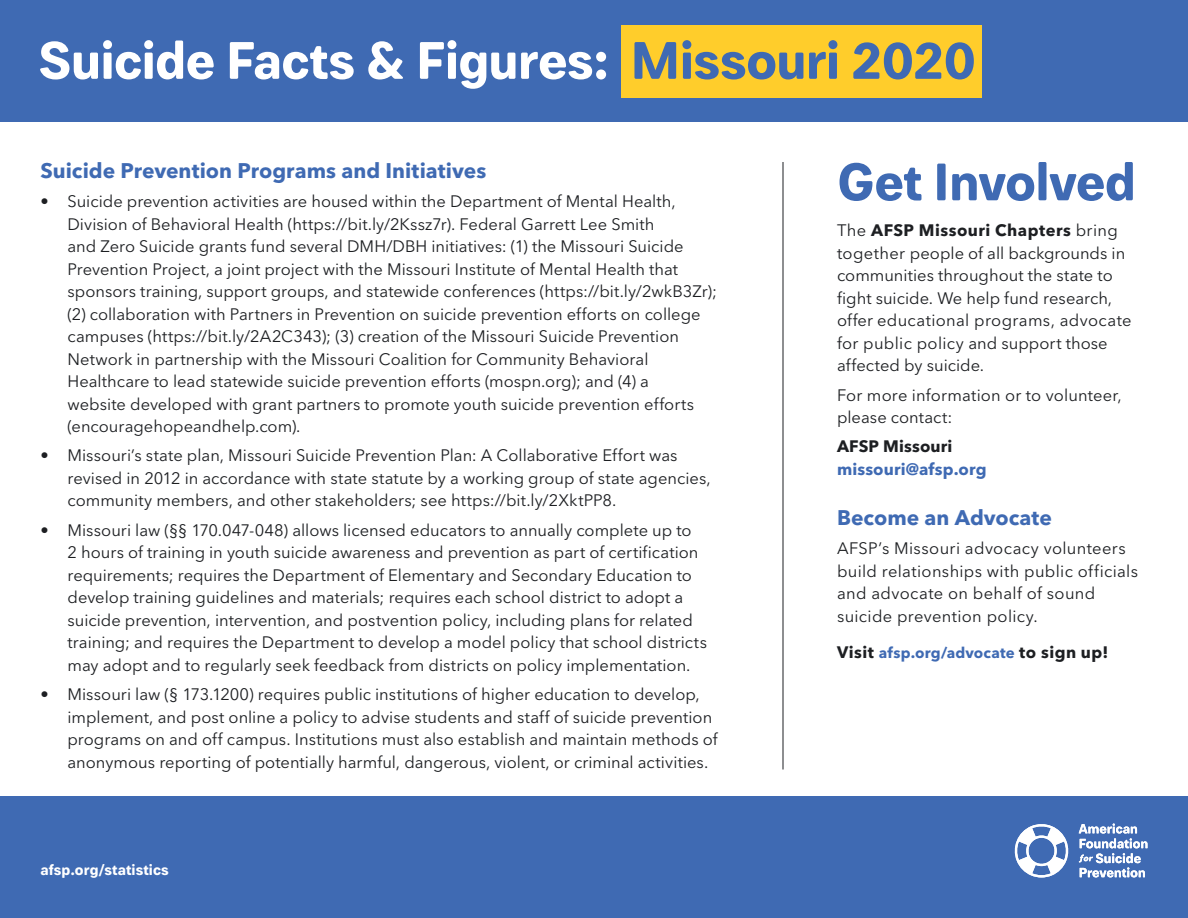
<style>
.page{position:relative;width:1188px;height:918px;background:#fff}
.page>*{position:absolute;margin:0;border:0;box-sizing:border-box;transform-origin:0 0}
.t1{font:700 52.5px "Paul Grotesk Soft";letter-spacing:-.01em;color:#fff}
.t2{font:700 52.5px "Paul Grotesk Soft";letter-spacing:-.01em;color:#3f6ab3}
.t3{font:700 21px "Avenir Next LT Pro";letter-spacing:.005em;color:#3f6ab3}
.t4{font:16.5px/22.5px "Avenir Next LT Pro";color:#1d1f22}
.t5{font:16.5px/22.5px "Avenir Next LT Pro";letter-spacing:.02em;color:#1d1f22}
.t6{font:700 16.5px "Avenir Next LT Pro";letter-spacing:.01em;color:#3f6ab3}
.t7{font:700 16.5px "Avenir Next LT Pro";letter-spacing:.01em;color:#1d1f22}
.t8{font:700 15px "Avenir Next LT Pro";letter-spacing:.015em;color:#3f6ab3}
.t9{font:700 15px "Paul Grotesk Soft";letter-spacing:.005em;color:#fff}
.s1{color:#3f6ab3}
.s2{font-weight:700}
.s3{font-size:16.5px;color:#1d1f22}
</style>
<div class="page">
<div style="left:0;top:796px;width:1188px;height:122px;background:#3f6ab3"></div>
<svg style="left:1079px;top:823px;width:69px;height:54px"></svg>
<svg style="left:1014px;top:824px;width:55px;height:54px"></svg>
<div style="left:0;top:0;width:1188px;height:122px;background:#3f6ab3"></div>
<div style="left:621px;top:26px;width:360px;height:72px;background:#ffcd2b"></div>
<hr style="left:783px;top:162px;width:1px;height:608px;background:#1d1f22">
<h1 class="t1" style="left:39px;top:29px;width:938px">Suicide Facts &amp; Figures: <span class="s1">Missouri 2020</span></h1>
<p class="t3" style="left:40px;top:158px;width:447px">Suicide Prevention Programs and Initiatives</p>
<p class="t4" style="left:67px;top:190px;width:651px;text-indent:-27px">• Suicide prevention activities are housed within the Department of Mental Health, Division of Behavioral Health (https://bit.ly/2Kssz7r). Federal Garrett Lee Smith<br>and Zero Suicide grants fund several DMH/DBH initiatives: (1) the Missouri Suicide Prevention Project, a joint project with the Missouri Institute of Mental Health that sponsors training, support groups, and statewide conferences (https://bit.ly/2wkB3Zr); (2) collaboration with Partners in Prevention on suicide prevention efforts on college campuses (https://bit.ly/2A2C343); (3) creation of the Missouri Suicide Prevention Network in partnership with the Missouri Coalition for Community Behavioral Healthcare to lead statewide suicide prevention efforts (mospn.org); and (4) a<br>website developed with grant partners to promote youth suicide prevention efforts (encouragehopeandhelp.com).</p>
<p class="t4" style="left:67px;top:444px;width:645px;text-indent:-27px">• Missouri’s state plan, Missouri Suicide Prevention Plan: A Collaborative Effort was revised in 2012 in accordance with state statute by a working group of state agencies, community members, and other stakeholders; see https://bit.ly/2XktPP8.</p>
<p class="t4" style="left:67px;top:519px;width:641px;text-indent:-27px">• Missouri law (§§ 170.047-048) allows licensed educators to annually complete up to<br>2 hours of training in youth suicide awareness and prevention as part of certification requirements; requires the Department of Elementary and Secondary Education to develop training guidelines and materials; requires each school district to adopt a suicide prevention, intervention, and postvention policy, including plans for related training; and requires the Department to develop a model policy that school districts may adopt and to regularly seek feedback from districts on policy implementation.</p>
<p class="t4" style="left:67px;top:683px;width:652px;text-indent:-27px">• Missouri law (§ 173.1200) requires public institutions of higher education to develop, implement, and post online a policy to advise students and staff of suicide prevention programs on and off campus. Institutions must also establish and maintain methods of anonymous reporting of potentially harmful, dangerous, violent, or criminal activities.</p>
<p class="t9" style="left:40px;top:861px;width:130px">afsp.org/statistics</p>
<h1 class="t2" style="left:837px;top:151px;width:300px">Get Involved</h1>
<p class="t4" style="left:837px;top:219px;width:296px">The <span class="s2">AFSP Missouri Chapters</span> bring together people of all backgrounds in communities throughout the state to fight suicide. We help fund research, offer educational programs, advocate for public policy and support those affected by suicide.</p>
<p class="t4" style="left:837px;top:384px;width:286px">For more information or to volunteer, please contact:</p>
<p class="t7" style="left:837px;top:436px;width:117px">AFSP Missouri</p>
<p class="t6" style="left:837px;top:459px;width:151px">missouri@afsp.org</p>
<p class="t3" style="left:837px;top:505px;width:217px">Become an Advocate</p>
<p class="t5" style="left:837px;top:537px;width:303px">AFSP’s Missouri advocacy volunteers build relationships with public officials and advocate on behalf of sound suicide prevention policy.</p>
<p class="t8" style="left:837px;top:643px;width:273px"><span class="s3">Visit</span> afsp.org/advocate <span class="s3">to sign up!</span></p>
</div>
